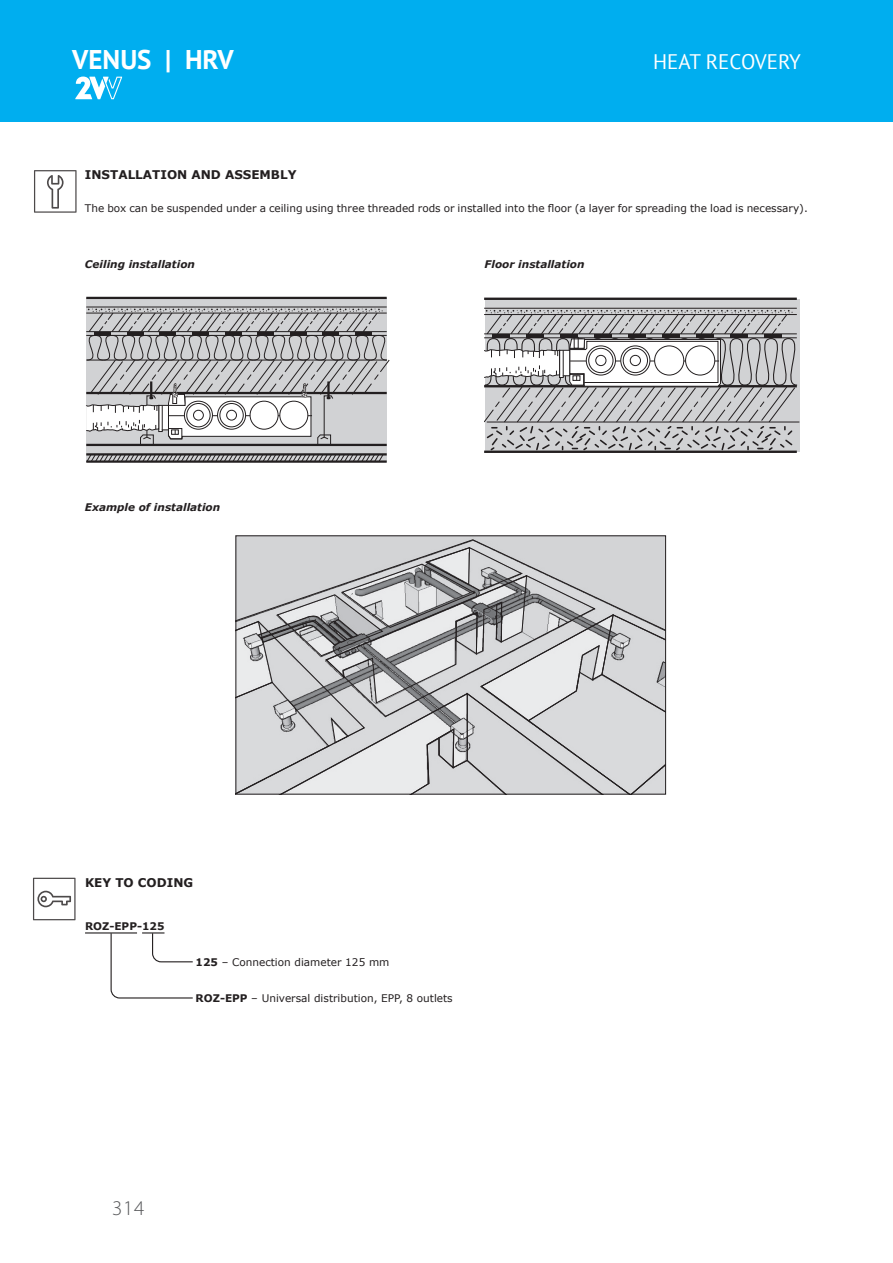
<style>
.page{position:relative;width:893px;height:1263px;background:#fff}
.page>*{position:absolute;margin:0;border:0;box-sizing:border-box;transform-origin:0 0}
.t1{font:700 27px "PT Sans";color:#fff}
.t2{font:21px "PT Sans";color:#fff}
.t3{font:300 21px "Myriad Pro";color:#57585a}
.Titulek_TM{font:700 12px "Verdana";color:#231f20}
.t4{font:10.5px "Verdana";color:#231f20}
.t5{font:italic 700 10.5px "Verdana";color:#231f20}
.t6{font:700 10.5px "Verdana";color:#231f20}
.s1{font-weight:700}
</style>
<div class="page">
<div style="left:0;top:0;width:893px;height:122px;background:#00aeef"></div>
<svg style="left:75px;top:76px;width:47px;height:23px"></svg>
<div style="left:485px;top:299px;width:314px;height:153px;background:#d1d2d4"></div>
<hr style="left:485px;top:298px;width:312px;height:2px;background:#231f20">
<hr style="left:485px;top:308px;width:312px;height:1px;background:#231f20">
<hr style="left:485px;top:451px;width:312px;height:2px;background:#231f20">
<svg style="left:485px;top:310px;width:315px;height:142px"></svg>
<div style="left:86px;top:298px;width:301px;height:164px;background:#d1d2d4"></div>
<hr style="left:86px;top:297px;width:301px;height:2px;background:#231f20">
<hr style="left:86px;top:307px;width:301px;height:1px;background:#231f20">
<hr style="left:86px;top:453px;width:301px;height:2px;background:#231f20">
<hr style="left:86px;top:460px;width:301px;height:3px;background:#231f20">
<svg style="left:86px;top:453px;width:298px;height:10px"></svg>
<svg style="left:86px;top:309px;width:304px;height:137px"></svg>
<div style="left:237px;top:539px;width:427px;height:7px;background:#d3d4d6"></div>
<svg style="left:237px;top:546px;width:427px;height:247px;background:#c6c7c9"></svg>
<div style="left:235px;top:535px;width:431px;height:260px;border:1px solid #231f20"></div>
<hr style="left:85px;top:932px;width:52px;height:1px;background:#231f20">
<svg style="left:110px;top:932px;width:83px;height:67px"></svg>
<svg style="left:34px;top:170px;width:43px;height:43px"></svg>
<svg style="left:33px;top:878px;width:43px;height:42px"></svg>
<h1 class="t1" style="left:72px;top:41px;width:163px">VENUS | HRV</h1>
<h2 class="t2" style="left:653px;top:48px;width:149px">HEAT RECOVERY</h2>
<p class="Titulek_TM" style="left:85px;top:166px;width:213px">INSTALLATION AND ASSEMBLY</p>
<p class="t4" style="left:85px;top:201px;width:724px">The box can be suspended under a ceiling using three threaded rods or installed into the floor (a layer for spreading the load is necessary).</p>
<p class="t5" style="left:85px;top:257px;width:112px">Ceiling installation</p>
<p class="t5" style="left:85px;top:500px;width:137px">Example of installation</p>
<p class="t5" style="left:485px;top:257px;width:101px">Floor installation</p>
<p class="Titulek_TM" style="left:85px;top:874px;width:110px">KEY TO CODING</p>
<p class="t6" style="left:85px;top:919px;width:81px">ROZ-EPP-125</p>
<p class="t4" style="left:196px;top:955px;width:195px"><span class="s1">125</span> – Connection diameter 125 mm</p>
<p class="t4" style="left:196px;top:991px;width:259px"><span class="s1">ROZ-EPP</span> – Universal distribution, EPP, 8 outlets</p>
<h2 class="t3" style="left:112px;top:1195px;width:34px">314</h2>
</div>
